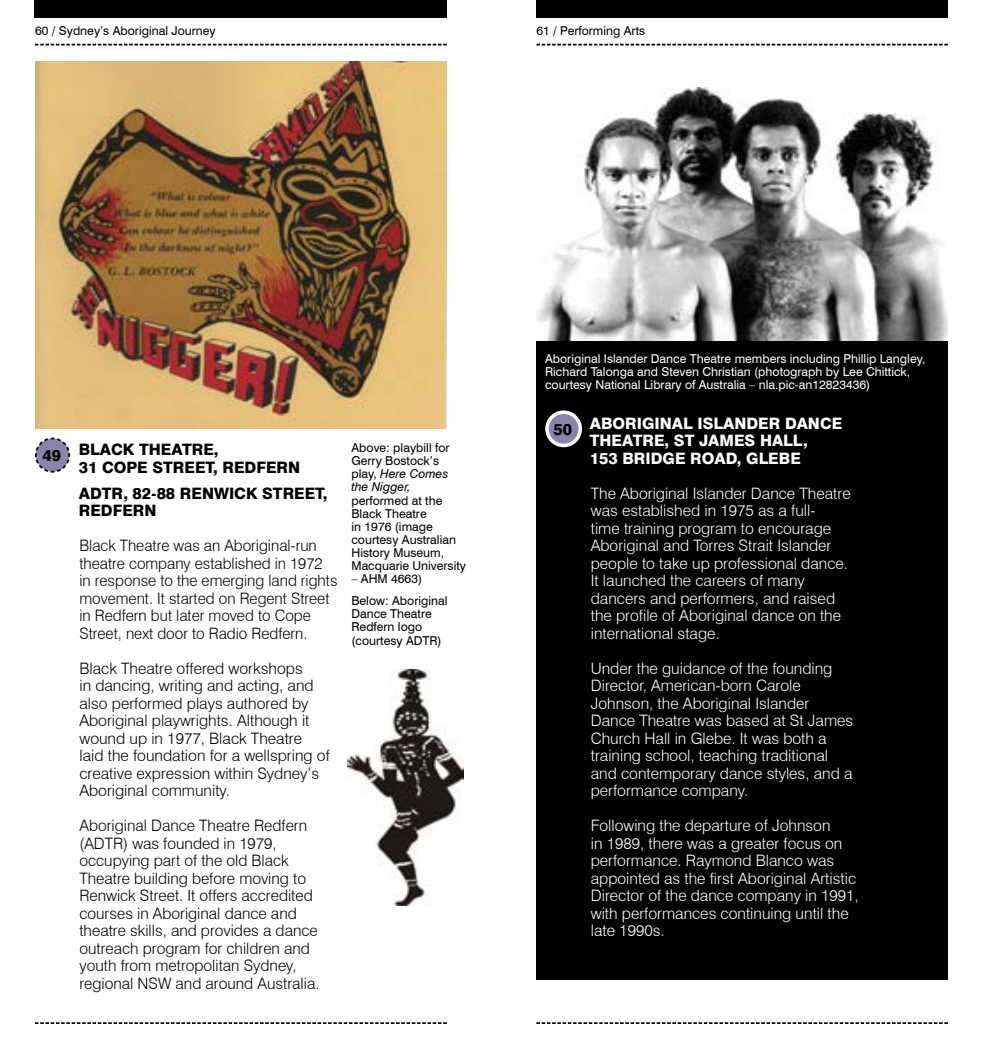
<style>
.page{position:relative;width:983px;height:1042px;background:#fff}
.page>*{position:absolute;margin:0;border:0;box-sizing:border-box;transform-origin:0 0}
.t1{font:300 15.75px/17.5px "Swiss 721 BT";color:#000}
.t2{font:300 15.75px/17.5px "Swiss 721 BT";color:#fff}
.t3{font:800 15.75px/17.5px "Swiss 721 BT";color:#000}
.t4{font:800 15.75px/17.5px "Swiss 721 BT";color:#fff}
.t5{font:12.25px/13.1px "Swiss 721 BT";color:#000}
.t6{font:12.25px/13.1px "Swiss 721 BT";color:#fff}
.s1{font-style:italic}
</style>
<div class="page">
<div style="left:35px;top:0;width:411px;height:18px;background:#000"></div>
<div style="left:536px;top:0;width:411px;height:18px;background:#000"></div>
<svg style="left:35px;top:44px;width:411px;height:2px"></svg>
<svg style="left:35px;top:1022px;width:411px;height:2px"></svg>
<svg style="left:536px;top:44px;width:411px;height:2px"></svg>
<svg style="left:536px;top:1022px;width:411px;height:2px"></svg>
<img style="left:347px;top:669px;width:116px;height:237px">
<img style="left:536px;top:88px;width:411px;height:253px">
<div style="left:536px;top:341px;width:411px;height:639px;background:#000"></div>
<img style="left:35px;top:61px;width:411px;height:368px">
<svg style="left:35px;top:437px;width:36px;height:36px"></svg>
<div style="left:547px;top:412px;width:33px;height:33px;background:#8b84aa;border-radius:50%"></div>
<div style="left:545px;top:410px;width:37px;height:37px;border:4px solid #fff;border-radius:50%"></div>
<p class="t5" style="left:35px;top:24px;width:182px">60 / Sydney’s Aboriginal Journey</p>
<p class="t5" style="left:536px;top:24px;width:110px">61 / Performing Arts</p>
<p class="t3" style="left:42px;top:447px;width:20px">49</p>
<p class="t3" style="left:79px;top:441px;width:223px">BLACK THEATRE,<br>31 COPE STREET, REDFERN</p>
<p class="t3" style="left:79px;top:484px;width:23px">ADTR</p>
<p class="t3" style="left:79px;top:484px;width:250px;text-indent:45px">, 82-88 RENWICK STREET,<br>REDFERN</p>
<p class="t1" style="left:79px;top:537px;width:259px">Black Theatre was an Aboriginal-run theatre company established in 1972 in response to the emerging land rights movement. It started on Regent Street in Redfern but later moved to Cope Street, next door to Radio Redfern.</p>
<p class="t1" style="left:79px;top:659px;width:252px">Black Theatre offered workshops<br>in dancing, writing and acting, and also performed plays authored by Aboriginal playwrights. Although it wound up in 1977, Black Theatre laid the foundation for a wellspring of creative expression within Sydney’s Aboriginal community.</p>
<p class="t1" style="left:79px;top:817px;width:241px">Aboriginal Dance Theatre Redfern (ADTR) was founded in 1979, occupying part of the old Black Theatre building before moving to Renwick Street. It offers accredited courses in Aboriginal dance and theatre skills, and provides a dance outreach program for children and youth from metropolitan Sydney, regional NSW and around Australia.</p>
<p class="t5" style="left:351px;top:441px;width:99px">Above: playbill for<br>Gerry Bostock’s play, <span class="s1">Here Comes the Nigger,</span></p>
<p class="t5" style="left:351px;top:493px;width:116px">performed at the<br>Black Theatre<br>in 1976 (image courtesy Australian<br>History Museum,<br>Macquarie University</p>
<p class="t5" style="left:351px;top:568px;width:97px;line-height:21.9px">– AHM 4663)<br>Below: Aboriginal</p>
<p class="t5" style="left:351px;top:607px;width:92px">Dance Theatre<br>Redfern logo (courtesy ADTR)</p>
<p class="t6" style="left:545px;top:352px;width:381px">Aboriginal Islander Dance Theatre members including Phillip Langley,<br>Richard Talonga and Steven Christian (photograph by Lee Chittick, courtesy National Library of Australia – nla.pic-an12823436)</p>
<p class="t3" style="left:553px;top:420px;width:20px">50</p>
<p class="t4" style="left:589px;top:414px;width:254px">ABORIGINAL ISLANDER DANCE<br>THEATRE, ST JAMES HALL,<br>153 BRIDGE ROAD, GLEBE</p>
<p class="t2" style="left:590px;top:484px;width:261px">The Aboriginal Islander Dance Theatre was established in 1975 as a full-<br>time training program to encourage Aboriginal and Torres Strait I slander people to take up professional dance.<br>It launched the careers of many dancers and performers, and raised the profile of Aboriginal dance on the international stage.</p>
<p class="t2" style="left:590px;top:659px;width:264px">Under the guidance of the founding Director, American-born Carole Johnson, the Aboriginal Islander Dance Theatre was based at St James Church Hall in Glebe. It was both a training school, teaching traditional and contemporary dance styles, and a performance company.</p>
<p class="t2" style="left:590px;top:817px;width:269px">Following the departure of Johnson<br>in 1989, there was a greater focus on performance. Raymond Blanco was appointed as the first Aboriginal Artistic Director of the dance company in 1991, with performances continuing until the late 1990s.</p>
</div>
